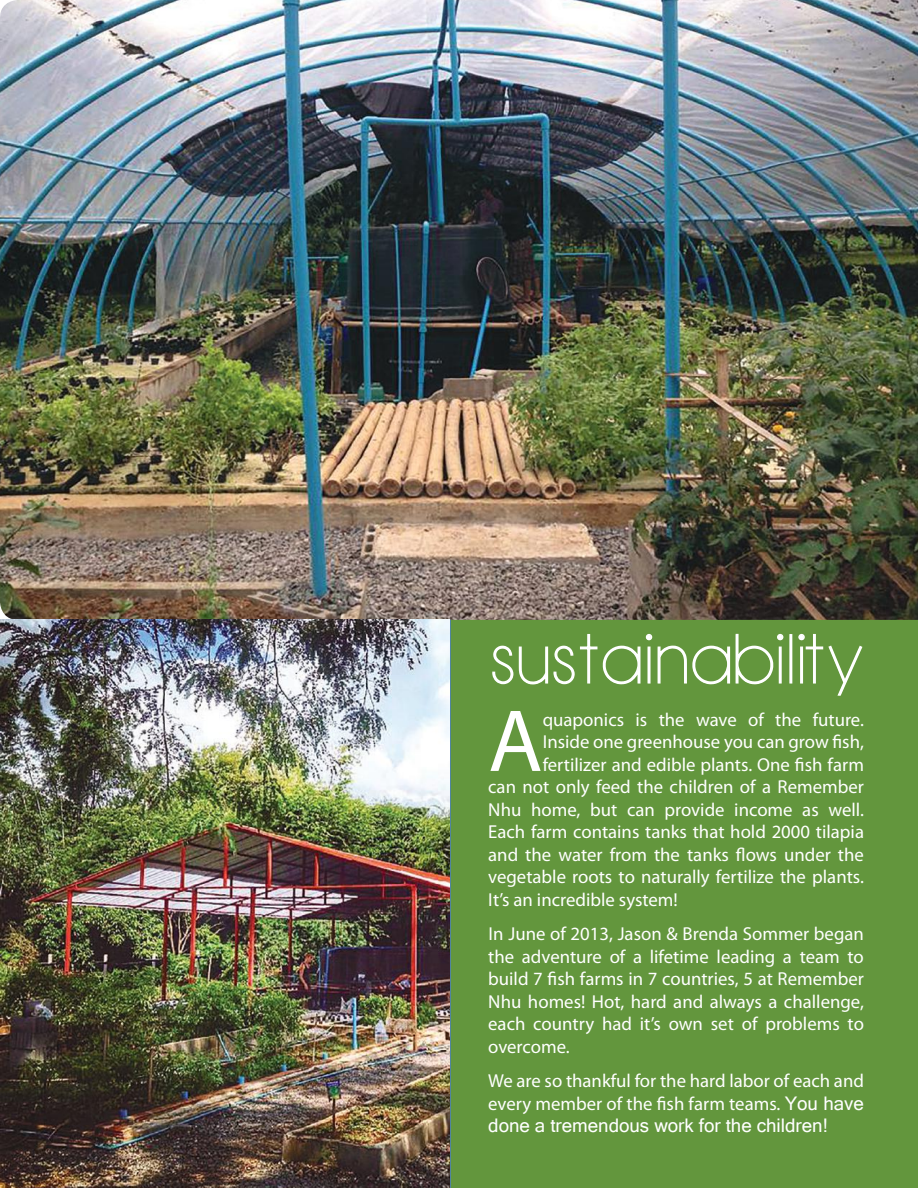
<style>
.page{position:relative;width:918px;height:1188px;background:#fff}
.page>*{position:absolute;margin:0;border:0;box-sizing:border-box;transform-origin:0 0}
.t1{font:88.95px "Myriad Pro";color:#fff}
.t2{font:18.75px/22.5px "Myriad Pro";color:#fff;text-align:justify}
.t3{font:18.75px "Microsoft Sans Serif";color:#fff}
.s1{font-family:"Microsoft Sans Serif"}
</style>
<div class="page">
<div style="left:449px;top:620px;width:469px;height:568px;background:#63963d"></div>
<img style="left:0;top:0;width:918px;height:620px">
<img style="left:0;top:620px;width:449px;height:568px">
<svg style="left:492px;top:633px;width:293px;height:52px;background:#7ea85f"></svg>
<div style="left:789px;top:634px;width:3px;height:50px;border:2px solid #fff"></div>
<svg style="left:797px;top:633px;width:66px;height:63px;background:#79a458"></svg>
<h1 class="t1" style="left:488px;top:686px;width:56px">A</h1>
<p class="t2" style="left:543px;top:708px;width:323px">quaponics is the wave of the future.</p>
<p class="t2" style="left:543px;top:731px;width:323px">Inside one greenhouse you can grow fish,</p>
<p class="t2" style="left:543px;top:753px;width:323px">fertilizer and edible plants. One fish farm</p>
<p class="t2" style="left:488px;top:776px;width:377px">can not only feed the children of a Remember</p>
<p class="t2" style="left:488px;top:798px;width:377px">Nhu home, but can provide income as well.</p>
<p class="t2" style="left:488px;top:821px;width:377px">Each farm contains tanks that hold 2000 tilapia</p>
<p class="t2" style="left:488px;top:843px;width:377px">and the water from the tanks flows under the</p>
<p class="t2" style="left:488px;top:866px;width:377px">vegetable roots to naturally fertilize the plants.</p>
<p class="t2" style="left:488px;top:888px;width:191px">It’s an incredible system!</p>
<p class="t2" style="left:488px;top:923px;width:377px">In June of 2013, Jason &amp; Brenda Sommer began the adventure of a lifetime leading a team to build 7 fish farms in 7 countries, 5 at Remember Nhu homes! Hot, hard and always a challenge, each country had it’s own set of problems to overcome.</p>
<p class="t2" style="left:488px;top:1070px;width:377px">We are so thankful for the hard labor of each and every member of the fish farm teams. <span class="s1">You have</span></p>
<p class="t3" style="left:488px;top:1114px;width:341px">done a tremendous work for the children!</p>
</div>
